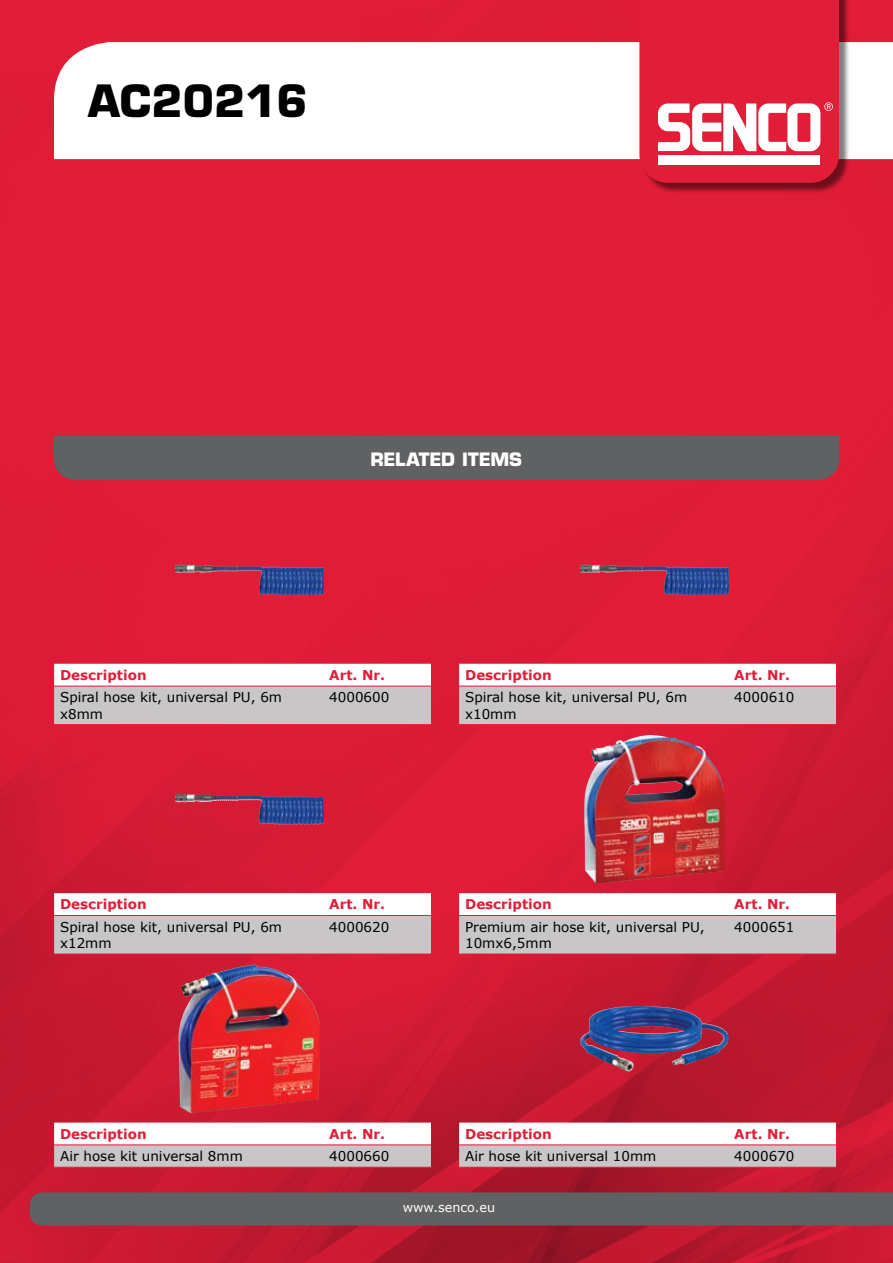
<style>
.page{position:relative;width:893px;height:1263px;background:#fff}
.page>*{position:absolute;margin:0;border:0;box-sizing:border-box;transform-origin:0 0}
.t1{font:700 43.5px "Eurostile LT Std";color:#000}
.t2{font:700 18px "Eurostile LT Std";letter-spacing:-.02em;color:#fff}
.t3{font:13.5px/16.2px "Verdana";color:#000}
.t4{font:700 13.5px "Verdana";color:#e21d38}
.t5{font:12.75px "Verdana";color:#fff}
</style>
<div class="page">
<img style="left:0;top:0;width:893px;height:1263px">
<div style="left:30px;top:1192px;width:863px;height:33px;background:#5f6162"></div>
<svg style="left:459px;top:1122px;width:377px;height:45px"></svg>
<hr style="left:459px;top:1144px;width:269px;height:1px;background:#e21d38">
<hr style="left:459px;top:1167px;width:269px;height:1px;background:#e21d38">
<hr style="left:728px;top:1144px;width:108px;height:1px;background:#e21d38">
<hr style="left:728px;top:1167px;width:108px;height:1px;background:#e21d38">
<img style="left:580px;top:1006px;width:51px;height:63px">
<svg style="left:54px;top:1122px;width:377px;height:45px"></svg>
<hr style="left:54px;top:1144px;width:269px;height:1px;background:#e21d38">
<hr style="left:54px;top:1167px;width:269px;height:1px;background:#e21d38">
<hr style="left:323px;top:1144px;width:108px;height:1px;background:#e21d38">
<hr style="left:323px;top:1167px;width:108px;height:1px;background:#e21d38">
<img style="left:178px;top:964px;width:143px;height:149px">
<svg style="left:459px;top:893px;width:377px;height:61px"></svg>
<hr style="left:459px;top:915px;width:269px;height:1px;background:#e21d38">
<hr style="left:459px;top:954px;width:269px;height:1px;background:#e21d38">
<hr style="left:728px;top:915px;width:108px;height:1px;background:#e21d38">
<hr style="left:728px;top:954px;width:108px;height:1px;background:#e21d38">
<img style="left:584px;top:735px;width:141px;height:149px">
<svg style="left:54px;top:893px;width:377px;height:61px"></svg>
<hr style="left:54px;top:915px;width:269px;height:1px;background:#e21d38">
<hr style="left:54px;top:954px;width:269px;height:1px;background:#e21d38">
<hr style="left:323px;top:915px;width:108px;height:1px;background:#e21d38">
<hr style="left:323px;top:954px;width:108px;height:1px;background:#e21d38">
<img style="left:175px;top:794px;width:39px;height:8px">
<svg style="left:459px;top:664px;width:377px;height:60px"></svg>
<hr style="left:459px;top:686px;width:269px;height:1px;background:#e21d38">
<hr style="left:459px;top:724px;width:269px;height:1px;background:#e21d38">
<hr style="left:728px;top:686px;width:108px;height:1px;background:#e21d38">
<hr style="left:728px;top:724px;width:108px;height:1px;background:#e21d38">
<img style="left:580px;top:564px;width:40px;height:9px">
<svg style="left:54px;top:664px;width:377px;height:60px"></svg>
<hr style="left:54px;top:686px;width:269px;height:1px;background:#e21d38">
<hr style="left:54px;top:724px;width:269px;height:1px;background:#e21d38">
<hr style="left:323px;top:686px;width:108px;height:1px;background:#e21d38">
<hr style="left:323px;top:724px;width:108px;height:1px;background:#e21d38">
<img style="left:175px;top:564px;width:39px;height:9px">
<div style="left:54px;top:435px;width:785px;height:45px;background:#5f6162"></div>
<svg style="left:54px;top:42px;width:839px;height:117px"></svg>
<div style="left:641px;top:0;width:209px;height:193px;background:#000;opacity:.5"></div>
<svg style="left:639px;top:0;width:200px;height:183px"></svg>
<h1 class="t1" style="left:88px;top:74px;width:221px">AC20216</h1>
<h2 class="t2" style="left:370px;top:448px;width:153px">RELATED ITEMS</h2>
<p class="t4" style="left:60px;top:666px;width:88px">Description</p>
<p class="t4" style="left:329px;top:666px;width:57px">Art. Nr.</p>
<p class="t3" style="left:60px;top:689px;width:223px">Spiral hose kit, universal PU, 6m x8mm</p>
<p class="t3" style="left:329px;top:689px;width:62px">4000600</p>
<p class="t4" style="left:465px;top:666px;width:88px">Description</p>
<p class="t4" style="left:734px;top:666px;width:57px">Art. Nr.</p>
<p class="t3" style="left:465px;top:689px;width:223px">Spiral hose kit, universal PU, 6m x10mm</p>
<p class="t3" style="left:734px;top:689px;width:62px">4000610</p>
<p class="t4" style="left:60px;top:896px;width:88px">Description</p>
<p class="t4" style="left:329px;top:896px;width:57px">Art. Nr.</p>
<p class="t3" style="left:60px;top:919px;width:223px">Spiral hose kit, universal PU, 6m x12mm</p>
<p class="t3" style="left:329px;top:919px;width:62px">4000620</p>
<p class="t4" style="left:465px;top:896px;width:88px">Description</p>
<p class="t4" style="left:734px;top:896px;width:57px">Art. Nr.</p>
<p class="t3" style="left:465px;top:919px;width:241px">Premium air hose kit, universal PU,<br>10mx6,5mm</p>
<p class="t3" style="left:734px;top:919px;width:62px">4000651</p>
<p class="t4" style="left:60px;top:1125px;width:88px">Description</p>
<p class="t4" style="left:329px;top:1125px;width:57px">Art. Nr.</p>
<p class="t3" style="left:60px;top:1148px;width:184px">Air hose kit universal 8mm</p>
<p class="t3" style="left:329px;top:1148px;width:62px">4000660</p>
<p class="t4" style="left:465px;top:1125px;width:88px">Description</p>
<p class="t4" style="left:734px;top:1125px;width:57px">Art. Nr.</p>
<p class="t3" style="left:465px;top:1148px;width:193px">Air hose kit universal 10mm</p>
<p class="t3" style="left:734px;top:1148px;width:62px">4000670</p>
<p class="t5" style="left:403px;top:1199px;width:94px">www.senco.eu</p>
</div>
